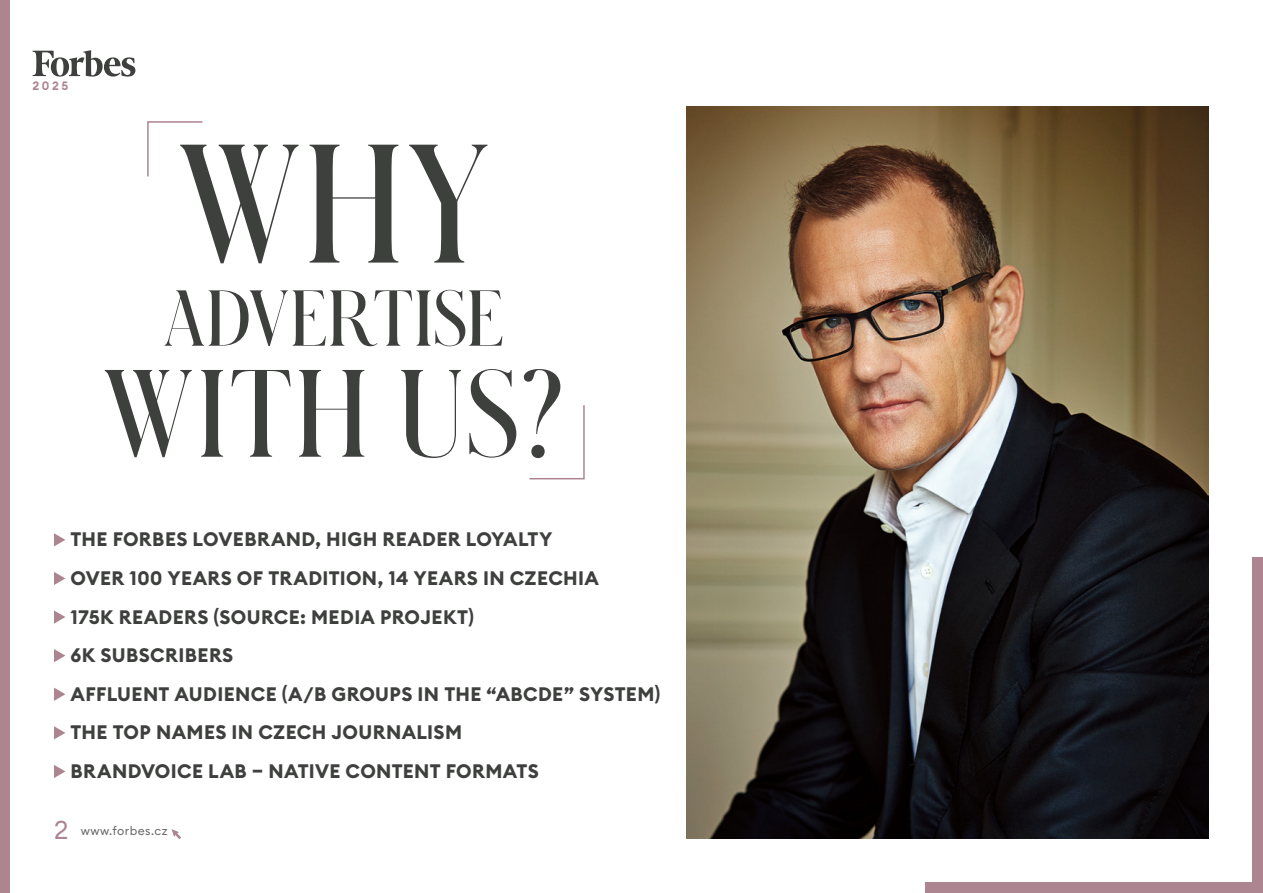
<style>
.page{position:relative;width:1263px;height:893px;background:#fff}
.page>*{position:absolute;margin:0;border:0;box-sizing:border-box;transform-origin:0 0}
.t1{font:600 157.2px "Schnyder Cond L";color:#3e403e}
.t2{font:600 115.65px "Schnyder Cond L";letter-spacing:.045em;color:#3e403e}
.t3{font:600 73.8px "Schnyder Cond L";letter-spacing:.03em;color:#3e403e}
.t4{font:700 19.35px/38.5px "Euclid Circular B";letter-spacing:.02em;color:#3e403e}
.t5{font:12px "Euclid Circular B";letter-spacing:.04em;color:#676868}
.t6{font:600 12px "Euclid Circular B";color:#ad8591}
.s1{font-size:25.5px;color:#ad8591}
</style>
<div class="page">
<svg style="left:54px;top:533px;width:11px;height:13px"></svg>
<svg style="left:54px;top:572px;width:11px;height:13px"></svg>
<svg style="left:54px;top:610px;width:11px;height:14px"></svg>
<svg style="left:54px;top:649px;width:11px;height:13px"></svg>
<svg style="left:54px;top:688px;width:11px;height:13px"></svg>
<svg style="left:54px;top:726px;width:11px;height:13px"></svg>
<svg style="left:54px;top:765px;width:11px;height:13px"></svg>
<div style="left:0;top:0;width:9px;height:893px;background:#ad8591"></div>
<div style="left:1252px;top:557px;width:11px;height:336px;background:#ad8591"></div>
<div style="left:926px;top:882px;width:337px;height:11px;background:#ad8591"></div>
<svg style="left:171px;top:829px;width:10px;height:10px"></svg>
<svg style="left:147px;top:121px;width:56px;height:56px"></svg>
<svg style="left:529px;top:405px;width:56px;height:75px"></svg>
<img style="left:687px;top:106px;width:522px;height:733px">
<svg style="left:33px;top:50px;width:102px;height:27px"></svg>
<p class="t6" style="left:33px;top:78px;width:37px">2025</p>
<h1 class="t1" style="left:179px;top:99px;width:310px">WHY</h1>
<h3 class="t3" style="left:164px;top:269px;width:340px">ADVERTISE</h3>
<h2 class="t2" style="left:104px;top:337px;width:461px">WITH US?</h2>
<p class="t4" style="left:71px;top:521px;width:591px">THE FORBES LOVEBRAND, HIGH READER LOYALTY<br>OVER 100 YEARS OF TRADITION, 14 YEARS IN CZECHIA<br>175K READERS (SOURCE: MEDIA PROJEKT)<br>6K SUBSCRIBERS<br>AFFLUENT AUDIENCE (A/B GROUPS IN THE “ABCDE” SYSTEM)<br>THE TOP NAMES IN CZECH JOURNALISM<br>BRANDVOICE LAB – NATIVE CONTENT FORMATS</p>
<p class="t5" style="left:54px;top:823px;width:115px"><span class="s1">2</span> www.forbes.cz</p>
</div>
